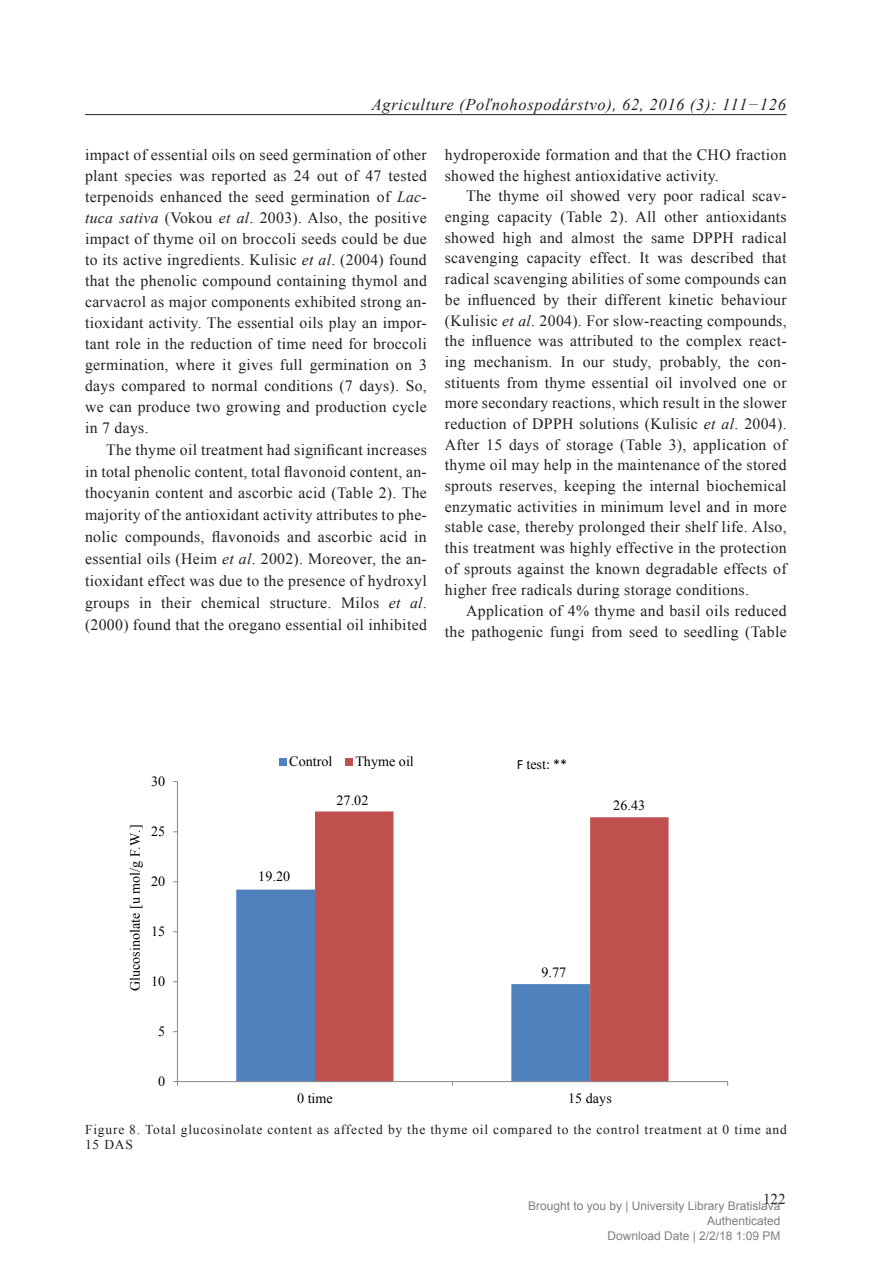
<style>
.page{position:relative;width:893px;height:1263px;background:#fff}
.page>*{position:absolute;margin:0;border:0;box-sizing:border-box;transform-origin:0 0}
.t1{font:italic 16.5px "Times New Roman";letter-spacing:.04em;color:#231f20}
.t2{font:15.75px/20.7px "Times New Roman";letter-spacing:.02em;color:#231f20;text-align:justify}
.t3{font:15px "Times New Roman";color:#231f20}
.t4{font:14.1px "Times New Roman";letter-spacing:.005em;color:#000}
.t5{font:14.1px "Calibri";color:#000}
.t6{font:13.5px/15px "Times New Roman";letter-spacing:.06em;color:#231f20}
.t7{font:12px/15px "Arial";color:#808080;text-align:right}
.s1{font-style:inherit}
.s2{font-style:italic}
.s3{font-family:"Times New Roman"}
</style>
<div class="page">
<hr style="left:85px;top:114px;width:702px;height:1px;background:#231f20">
<div style="left:236px;top:890px;width:79px;height:191px;background:#4f81bd"></div>
<svg style="left:315px;top:811px;width:354px;height:270px"></svg>
<hr style="left:177px;top:781px;width:1px;height:301px;background:#868686">
<hr style="left:177px;top:1081px;width:551px;height:1px;background:#868686">
<svg style="left:173px;top:1081px;width:5px;height:5px"></svg>
<div style="left:279px;top:758px;width:7px;height:7px;background:#4f81bd"></div>
<div style="left:345px;top:758px;width:7px;height:7px;background:#c0504d"></div>
<p class="t1" style="left:372px;top:93px;width:416px">Agriculture (Poľnohospodárstvo), 62, 2016 (3): 1<span class="s1">1</span>1−126</p>
<p class="t2" style="left:85px;top:144px;width:343px">impact of essential oils on seed germination of other plant species was reported as 24 out of 47 tested terpenoids enhanced the seed germination of <span class="s2">Lac&shy;tuca sativa</span> (Vokou <span class="s2">et al</span>. 2003). Also, the positive impact of thyme oil on broccoli seeds could be due to its active ingredients. Kulisic <span class="s2">et al</span>. (2004) found that the phenolic compound containing thymol and carvacrol as major components exhibited strong an&shy;tioxidant activity. The essential oils play an impor&shy;tant role in the reduction of time need for broccoli germination, where it gives full germination on 3 days compared to normal conditions (7 days). So, we can produce two growing and production cycle in 7 days.</p>
<p class="t2" style="left:85px;top:438px;width:343px;line-height:21.9px;text-indent:21px">The thyme oil treatment had significant increases in total phenolic content, total flavonoid content, an&shy;thocyanin content and ascorbic acid (Table 2). The majority of the antioxidant activity attributes to phe&shy;nolic compounds, flavonoids and ascorbic acid in essential oils (Heim <span class="s2">et al</span>. 2002). Moreover, the an&shy;tioxidant effect was due to the presence of hydroxyl groups in their chemical structure. Milos <span class="s2">et al</span>. (2000) found that the oregano essential oil inhibited</p>
<p class="t2" style="left:445px;top:144px;width:343px">hydroperoxide formation and that the CHO fraction showed the highest antioxidative activity.</p>
<p class="t2" style="left:445px;top:185px;width:343px;text-indent:21px">The thyme oil showed very poor radical scav&shy;enging capacity (Table 2). All other antioxidants showed high and almost the same DPPH radical scavenging capacity effect. It was described that radical scavenging abilities of some compounds can be influenced by their different kinetic behaviour (Kulisic <span class="s2">et al</span>. 2004). For slow-reacting compounds, the influence was attributed to the complex react&shy;ing mechanism. In our study, probably, the con&shy;stituents from thyme essential oil involved one or more secondary reactions, which result in the slower reduction of DPPH solutions (Kulisic <span class="s2">et al</span>. 2004).<br>After 15 days of storage (Table 3), application of thyme oil may help in the maintenance of the stored sprouts reserves, keeping the internal biochemical enzymatic activities in minimum level and in more stable case, thereby prolonged their shelf life. Also, this treatment was highly effective in the protection of sprouts against the known degradable effects of higher free radicals during storage conditions.</p>
<p class="t2" style="left:445px;top:599px;width:343px;text-align:right">Application of 4% thyme and basil oils reduced the pathogenic fungi from seed to seedling (Table</p>
<p class="t4" style="left:151px;top:772px;width:16px">30</p>
<p class="t4" style="left:126px;top:991px;width:168px;rotate:-90deg">Glucosinolate [u mol/g F.W.]</p>
<p class="t4" style="left:151px;top:822px;width:16px">25</p>
<p class="t4" style="left:151px;top:872px;width:16px">20</p>
<p class="t4" style="left:151px;top:922px;width:16px">15</p>
<p class="t4" style="left:151px;top:972px;width:16px">10</p>
<p class="t4" style="left:158px;top:1022px;width:9px">5</p>
<p class="t4" style="left:158px;top:1072px;width:9px">0</p>
<p class="t4" style="left:289px;top:752px;width:45px">Control</p>
<p class="t4" style="left:355px;top:752px;width:60px">Thyme oil</p>
<p class="t5" style="left:517px;top:756px;width:52px">F <span class="s3">test</span>: **</p>
<p class="t4" style="left:258px;top:867px;width:33px">19.20</p>
<p class="t4" style="left:336px;top:791px;width:33px">27.02</p>
<p class="t4" style="left:541px;top:963px;width:26px">9.77</p>
<p class="t4" style="left:613px;top:796px;width:33px">26.43</p>
<p class="t4" style="left:297px;top:1088px;width:37px">0 time</p>
<p class="t4" style="left:568px;top:1088px;width:45px">15 days</p>
<p class="t6" style="left:85px;top:1122px;width:703px">Figure 8. Total glucosinolate content as affected by the thyme oil compared to the control treatment at 0 time and<br>15 DAS</p>
<p class="t3" style="left:763px;top:1189px;width:24px">122</p>
<p class="t7" style="left:528px;top:1200px;width:254px">Brought to you by | University Library Bratislava<br>Authenticated<br>Download Date | 2/2/18 1:09 PM</p>
</div>
